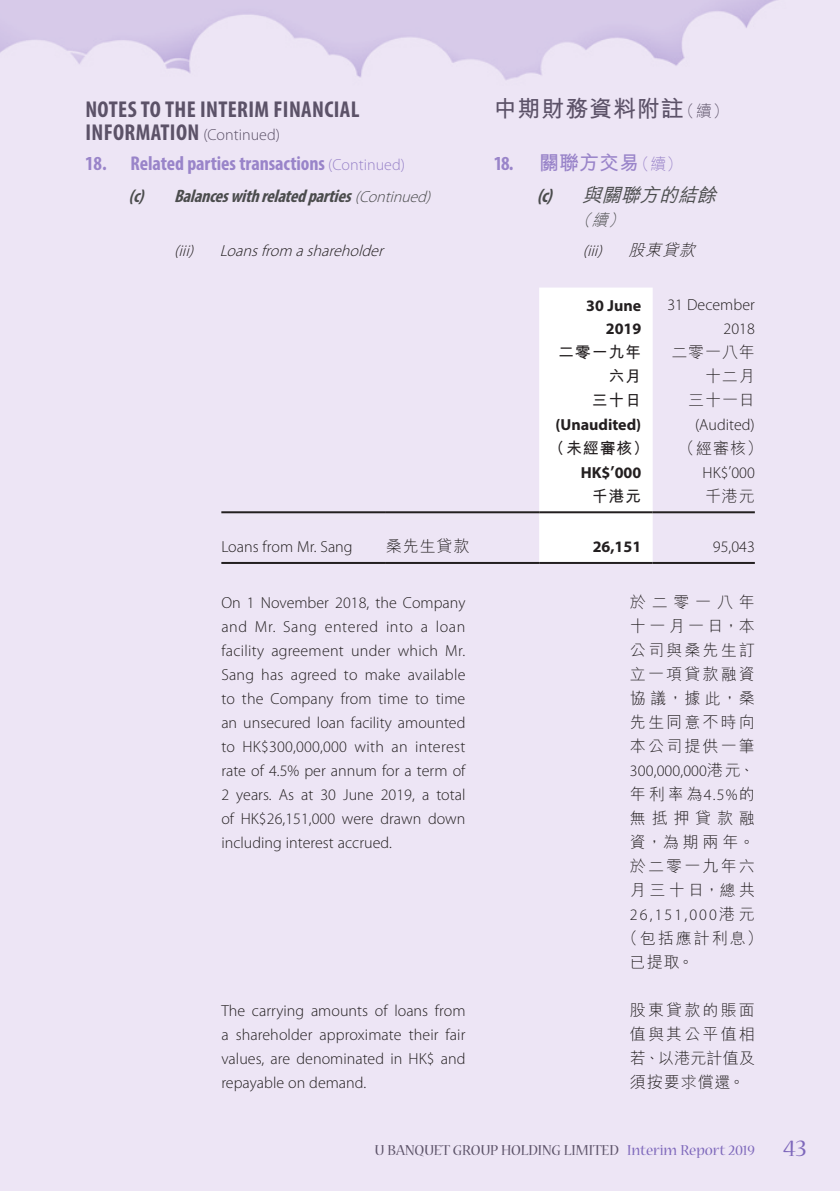
<style>
.page{position:relative;width:840px;height:1191px;background:#fff}
.page>*{position:absolute;margin:0;border:0;box-sizing:border-box;transform-origin:0 0}
.Heading_1{font:700 condensed 23px/23px "Myriad Pro";letter-spacing:.015em;color:#5c5268}
.C_Heading_1{font:700 23px "M Hei HK";letter-spacing:.035em;color:#5c5268}
.Heading_2{font:700 condensed 20px "Myriad Pro";letter-spacing:-.005em;color:#9984c9}
.C_Heading_2{font:700 20px "M Hei HK";color:#9984c9}
.C_Heading_3{font:italic 500 19px "M Hei HK";color:#4b4c4d}
.Heading_3{font:italic 700 condensed 18px "Myriad Pro";color:#4b4c4d}
.Body_Text{font:300 16px/24px "Myriad Pro";color:#231f20;text-align:justify}
.C_Body_Text{font:300 16px/24px "M Hei HK";letter-spacing:.135em;color:#231f20;text-align:justify}
.t1{font:16px "Nueva Std";color:#5c5268}
.Body_Text-2{font:700 16px "Myriad Pro";color:#231f20}
.C_Body_Text-2{font:300 16px "Myriad Pro";letter-spacing:.005em;color:#231f20}
.Heading_4{font:italic 300 16px "Myriad Pro";color:#231f20}
.Body_Text-3{font:300 16px "M Hei HK";letter-spacing:.05em;color:#231f20}
.Body_Text-4{font:700 16px "M Hei HK";letter-spacing:.05em;color:#231f20}
.C_Heading_4{font:italic 300 16px "Myriad Pro";color:#231f20}
.C_Heading_4-2{font:italic 300 16px "M Hei HK";color:#231f20}
.C_Heading_3-2{font:italic 300 16px "M Hei HK";color:#4b4c4d}
.s1{font-weight:300;font-stretch:normal;font-size:16px}
.s2{font-weight:300;font-size:16px}
.s3{font-family:"Myriad Pro";font-stretch:condensed}
.s4{font-family:"Myriad Pro";font-weight:700;font-stretch:condensed}
.s5{font-family:"M Hei HK"}
.s6{font-family:"Myriad Pro"}
.s7{color:#7e68bb}
.s8{font-size:26px;color:#7e68bb}
</style>
<div class="page">
<div style="left:0;top:0;width:839px;height:1191px;background:#ede5f5"></div>
<svg style="left:539px;top:287px;width:113px;height:275px"></svg>
<hr style="left:221px;top:511px;width:165px;height:2px;background:#231f20">
<hr style="left:386px;top:511px;width:153px;height:2px;background:#231f20">
<hr style="left:539px;top:511px;width:113px;height:2px;background:#231f20">
<hr style="left:652px;top:511px;width:102px;height:2px;background:#231f20">
<hr style="left:221px;top:562px;width:165px;height:2px;background:#231f20">
<hr style="left:386px;top:562px;width:153px;height:2px;background:#231f20">
<hr style="left:539px;top:562px;width:113px;height:2px;background:#231f20">
<hr style="left:652px;top:562px;width:102px;height:2px;background:#231f20">
<p class="Heading_1" style="left:85px;top:97px;width:275px">NOTES TO THE INTERIM FINANCIAL<br>INFORMATION <span class="s1">(Continued)</span></p>
<p class="Heading_2" style="left:85px;top:150px;width:321px">18. Related parties transactions <span class="s1">(Continued)</span></p>
<p class="Heading_3" style="left:129px;top:185px;width:308px">(c) Balanceswithrelatedparties<span class="s1">(Continued)</span></p>
<p class="Heading_4" style="left:174px;top:241px;width:25px">(iii)</p>
<p class="Heading_4" style="left:219px;top:241px;width:169px">Loansfrom ashareholder</p>
<p class="C_Heading_1" style="left:493px;top:92px;width:236px">中期財務資料附註<span class="s2">（續）</span></p>
<p class="C_Heading_2" style="left:493px;top:148px;width:190px"><span class="s3">18.</span> 關聯方交易<span class="s2">（續）</span></p>
<p class="C_Heading_3" style="left:537px;top:181px;width:186px"><span class="s4">(c)</span> 與關聯方的結餘</p>
<p class="C_Heading_3-2" style="left:574px;top:212px;width:55px">（續）</p>
<p class="C_Heading_4" style="left:582px;top:241px;width:25px">(iii)</p>
<p class="C_Heading_4-2" style="left:628px;top:242px;width:72px">股東貸款</p>
<p class="Body_Text-2" style="left:586px;top:295px;width:57px">30 June</p>
<p class="Body_Text-2" style="left:605px;top:318px;width:37px">2019</p>
<p class="Body_Text" style="left:667px;top:292px;width:89px;text-align:right">31 December<br>2018</p>
<p class="Body_Text-4" style="left:557px;top:340px;width:85px">二零一九年</p>
<p class="Body_Text-3" style="left:671px;top:343px;width:85px">二零一八年</p>
<p class="Body_Text-4" style="left:608px;top:364px;width:34px">六月</p>
<p class="Body_Text-4" style="left:591px;top:388px;width:51px">三十日</p>
<p class="Body_Text-3" style="left:704px;top:367px;width:51px">十二月</p>
<p class="Body_Text-3" style="left:688px;top:391px;width:68px">三十一日</p>
<p class="Body_Text-2" style="left:555px;top:414px;width:87px">(Unaudited)</p>
<p class="Body_Text" style="left:694px;top:412px;width:61px">(Audited)</p>
<p class="Body_Text-4" style="left:548px;top:436px;width:102px">（未經審核）</p>
<p class="Body_Text-3" style="left:678px;top:439px;width:86px">（經審核）</p>
<p class="Body_Text-2" style="left:580px;top:462px;width:62px">HK$’000</p>
<p class="Body_Text" style="left:702px;top:460px;width:54px">HK$’000</p>
<p class="Body_Text-4" style="left:591px;top:484px;width:51px">千港元</p>
<p class="Body_Text-3" style="left:704px;top:487px;width:51px">千港元</p>
<p class="Body_Text" style="left:221px;top:535px;width:133px">Loans from Mr. Sang</p>
<p class="Body_Text-3" style="left:386px;top:538px;width:85px">桑先生貸款</p>
<p class="Body_Text-2" style="left:592px;top:536px;width:50px">26,151</p>
<p class="Body_Text" style="left:712px;top:535px;width:43px">95,043</p>
<p class="Body_Text" style="left:221px;top:590px;width:245px">On 1 November 2018, the Company and Mr. Sang entered into a loan facility agreement under which Mr.<br>Sang has agreed to make available to the Company from time to time an unsecured loan facility amounted to HK$300,000,000 with an interest rate of 4.5% per annum for a term of 2 years. As at 30 June 2019, a total of HK$26,151,000 were drawn down including interest accrued.</p>
<p class="Body_Text" style="left:221px;top:998px;width:245px">The carrying amounts of loans from a shareholder approximate their fair values, are denominated in HK$ and repayable on demand.</p>
<p class="C_Body_Text" style="left:629px;top:590px;width:126px">於二零一八年</p>
<p class="C_Body_Text" style="left:629px;top:614px;width:126px">十一月一日，本</p>
<p class="C_Body_Text" style="left:629px;top:638px;width:126px">公司與桑先生訂</p>
<p class="C_Body_Text" style="left:629px;top:662px;width:126px">立一項貸款融資</p>
<p class="C_Body_Text" style="left:629px;top:686px;width:126px">協議，據此，桑</p>
<p class="C_Body_Text" style="left:629px;top:710px;width:126px">先生同意不時向</p>
<p class="C_Body_Text" style="left:629px;top:734px;width:126px">本公司提供一筆</p>
<p class="C_Body_Text-2" style="left:629px;top:761px;width:126px">300,000,000<span class="s5">港元、</span></p>
<p class="C_Body_Text" style="left:629px;top:782px;width:126px">年利率為<span class="s6">4.5%</span>的</p>
<p class="C_Body_Text" style="left:629px;top:806px;width:126px">無抵押貸款融</p>
<p class="C_Body_Text" style="left:629px;top:830px;width:126px">資，為期兩年。</p>
<p class="C_Body_Text" style="left:629px;top:854px;width:126px">於二零一九年六</p>
<p class="C_Body_Text" style="left:629px;top:878px;width:126px">月三十日，總共</p>
<p class="C_Body_Text-2" style="left:629px;top:905px;width:126px">26,151,000<span class="s5">港元</span></p>
<p class="C_Body_Text" style="left:621px;top:926px;width:142px">（包括應計利息）</p>
<p class="C_Body_Text" style="left:629px;top:950px;width:65px">已提取。</p>
<p class="C_Body_Text" style="left:629px;top:998px;width:126px">股東貸款的賬面值與其公平值相若、以港元計值及須按要求償還。</p>
<p class="t1" style="left:374px;top:1142px;width:433px">U BANQUET GROUP HOLDING LIMITED <span class="s7">Interim Report 2019</span> <span class="s8">43</span></p>
</div>
